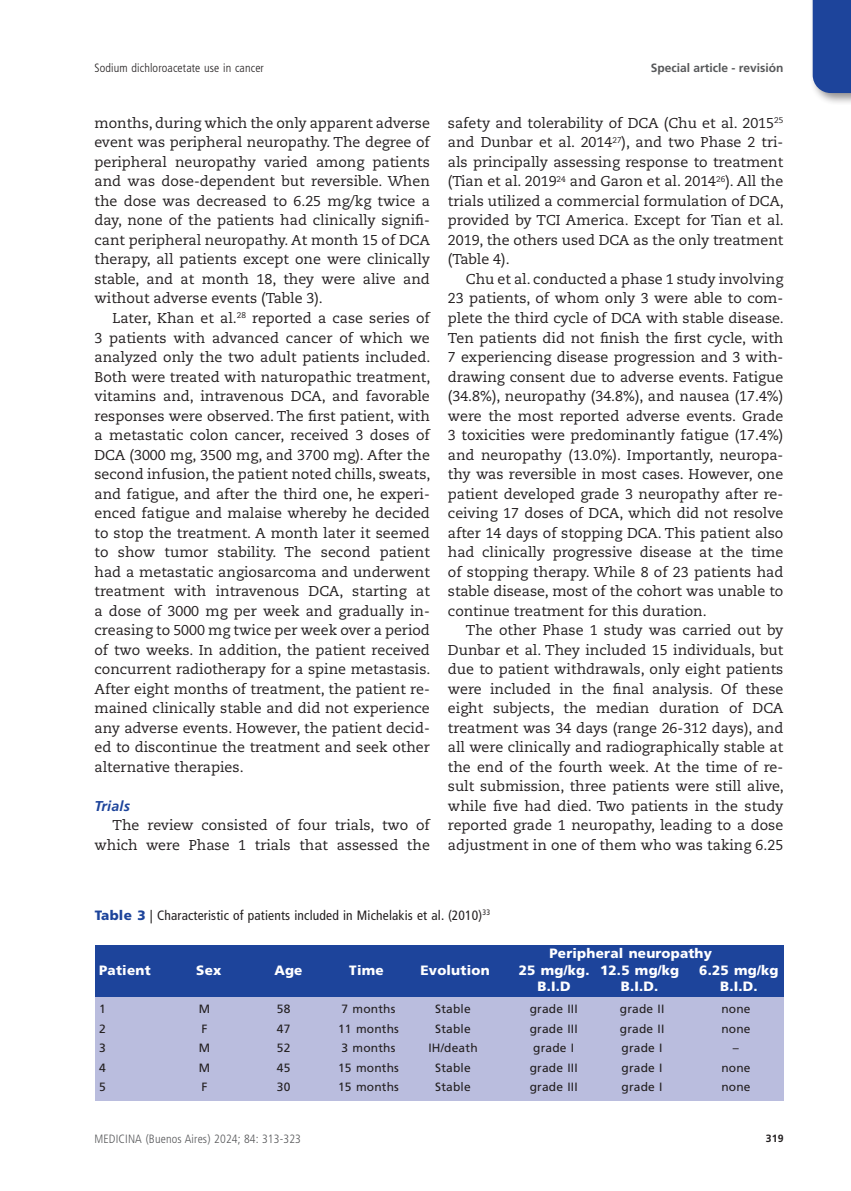
<style>
.page{position:relative;width:851px;height:1191px;background:#fff}
.page>*{position:absolute;margin:0;border:0;box-sizing:border-box;transform-origin:0 0}
.texto1{font:14.25px/19.5px "Caecilia LT Std";color:#231f20;text-align:justify}
.subtit-texto1{font:italic 700 14.25px "Frutiger LT Std";letter-spacing:.015em;color:#1d449b}
.tablacab{font:900 13.5px "Frutiger LT Std";letter-spacing:.015em;color:#fff}
.tablatit{font:condensed 13.5px "Frutiger LT Std";letter-spacing:.01em;color:#231f20}
.tabla{font:12px "Frutiger LT Std";letter-spacing:.015em;color:#231f20}
.t1{font:300 condensed 12px "Frutiger LT Std";letter-spacing:.01em;color:#57585a}
.t2{font:300 condensed 12px "Frutiger LT Std";letter-spacing:.01em;color:#231f20}
.t3{font:700 12px "Frutiger LT Std";color:#57585a}
.t4{font:700 10.5px "Frutiger LT Std";color:#231f20}
.s1{font-weight:900;font-stretch:normal;color:#1d449b}
</style>
<div class="page">
<div style="left:808px;top:0;width:42px;height:105px;background:#231f20;opacity:.5"></div>
<div style="left:812px;top:0;width:38px;height:93px;background:#1d449b"></div>
<div style="left:95px;top:996px;width:688px;height:104px;background:#babdde"></div>
<div style="left:95px;top:945px;width:688px;height:51px;background:#1d449b"></div>
<p class="t2" style="left:94px;top:61px;width:171px">Sodium dichloroacetate use in cancer</p>
<p class="t3" style="left:650px;top:61px;width:134px">Special article - revisión</p>
<p class="texto1" style="left:94px;top:113px;width:337px">months, during which the only apparent adverse event was peripheral neuropathy. The degree of peripheral neuropathy varied among patients and was dose-dependent but reversible. When the dose was decreased to 6.25 mg/kg twice a day, none of the patients had clinically signifi&shy;cant peripheral neuropathy. At month 15 of DCA therapy, all patients except one were clinically stable, and at month 18, they were alive and without adverse events (Table 3).</p>
<p class="texto1" style="left:94px;top:308px;width:337px;text-indent:18px">Later, Khan et al.<sup>28</sup> reported a case series of 3 patients with advanced cancer of which we analyzed only the two adult patients included.<br>Both were treated with naturopathic treatment, vitamins and, intravenous DCA, and favorable responses were observed. The first patient, with a metastatic colon cancer, received 3 doses of DCA (3000 mg, 3500 mg, and 3700 mg). After the second infusion, the patient noted chills, sweats, and fatigue, and after the third one, he experi&shy;enced fatigue and malaise whereby he decided to stop the treatment. A month later it seemed to show tumor stability. The second patient had a metastatic angiosarcoma and underwent treatment with intravenous DCA, starting at a dose of 3000 mg per week and gradually in&shy;creasing to 5000 mg twice per week over a period of two weeks. In addition, the patient received concurrent radiotherapy for a spine metastasis.<br>After eight months of treatment, the patient re&shy;mained clinically stable and did not experience any adverse events. However, the patient decid&shy;ed to discontinue the treatment and seek other alternative therapies.</p>
<p class="subtit-texto1" style="left:94px;top:797px;width:37px">Trials</p>
<p class="texto1" style="left:94px;top:815px;width:337px;text-align:right">The review consisted of four trials, two of which were Phase 1 trials that assessed the</p>
<p class="texto1" style="left:448px;top:113px;width:337px">safety and tolerability of DCA (Chu et al. 2015<sup>25 </sup>and Dunbar et al. 2014<sup>27</sup>), and two Phase 2 tri&shy;als principally assessing response to treatment (Tian et al. 2019<sup>24</sup> and Garon et al. 2014<sup>26</sup>). All the trials utilized a commercial formulation of DCA, provided by TCI America. Except for Tian et al.<br>2019, the others used DCA as the only treatment (Table 4).</p>
<p class="texto1" style="left:448px;top:269px;width:337px;text-indent:18px">Chu et al. conducted a phase 1 study involving 23 patients, of whom only 3 were able to com&shy;plete the third cycle of DCA with stable disease.<br>Ten patients did not finish the first cycle, with 7 experiencing disease progression and 3 with&shy;drawing consent due to adverse events. Fatigue (34.8%), neuropathy (34.8%), and nausea (17.4%) were the most reported adverse events. Grade 3 toxicities were predominantly fatigue (17.4%) and neuropathy (13.0%). Importantly, neuropa&shy;thy was reversible in most cases. However, one patient developed grade 3 neuropathy after re&shy;ceiving 17 doses of DCA, which did not resolve after 14 days of stopping DCA. This patient also had clinically progressive disease at the time of stopping therapy. While 8 of 23 patients had stable disease, most of the cohort was unable to continue treatment for this duration.</p>
<p class="texto1" style="left:448px;top:620px;width:337px;text-indent:18px">The other Phase 1 study was carried out by Dunbar et al. They included 15 individuals, but due to patient withdrawals, only eight patients were included in the final analysis. Of these eight subjects, the median duration of DCA treatment was 34 days (range 26-312 days), and all were clinically and radiographically stable at the end of the fourth week. At the time of re&shy;sult submission, three patients were still alive, while five had died. Two patients in the study reported grade 1 neuropathy, leading to a dose adjustment in one of them who was taking 6.25</p>
<p class="tablatit" style="left:95px;top:907px;width:396px"><span class="s1">Table 3</span> | Characteristic of patients included in Michelakis et al. (2010)<sup>33</sup></p>
<p class="tablacab" style="left:549px;top:945px;width:164px">Peripheral neuropathy</p>
<p class="tablacab" style="left:99px;top:962px;width:53px">Patient</p>
<p class="tablacab" style="left:196px;top:962px;width:27px">Sex</p>
<p class="tablacab" style="left:274px;top:962px;width:30px">Age</p>
<p class="tablacab" style="left:349px;top:962px;width:36px">Time</p>
<p class="tablacab" style="left:420px;top:962px;width:71px">Evolution</p>
<p class="tablacab" style="left:518px;top:962px;width:162px">25 mg/kg. 12.5 mg/kg</p>
<p class="tablacab" style="left:699px;top:962px;width:81px">6.25 mg/kg</p>
<p class="tablacab" style="left:537px;top:978px;width:35px">B.I.D</p>
<p class="tablacab" style="left:621px;top:978px;width:39px">B.I.D.</p>
<p class="tablacab" style="left:720px;top:978px;width:39px">B.I.D.</p>
<p class="tabla" style="left:721px;top:1002px;width:31px">none</p>
<p class="tabla" style="left:721px;top:1021px;width:31px">none</p>
<p class="tabla" style="left:732px;top:1041px;width:7px">–</p>
<p class="tabla" style="left:721px;top:1060px;width:31px">none</p>
<p class="tabla" style="left:721px;top:1080px;width:31px">none</p>
<p class="tabla" style="left:341px;top:1002px;width:55px">7 months</p>
<p class="tabla" style="left:338px;top:1021px;width:62px">11 months</p>
<p class="tabla" style="left:341px;top:1041px;width:55px">3 months</p>
<p class="tabla" style="left:338px;top:1060px;width:62px">15 months</p>
<p class="tabla" style="left:338px;top:1080px;width:62px">15 months</p>
<p class="tabla" style="left:435px;top:1002px;width:37px">Stable</p>
<p class="tabla" style="left:435px;top:1021px;width:37px">Stable</p>
<p class="tabla" style="left:428px;top:1041px;width:51px">IH/death</p>
<p class="tabla" style="left:435px;top:1060px;width:37px">Stable</p>
<p class="tabla" style="left:435px;top:1080px;width:37px">Stable</p>
<p class="tabla" style="left:529px;top:1002px;width:50px">grade III</p>
<p class="tabla" style="left:529px;top:1021px;width:50px">grade III</p>
<p class="tabla" style="left:533px;top:1041px;width:43px">grade I</p>
<p class="tabla" style="left:529px;top:1060px;width:50px">grade III</p>
<p class="tabla" style="left:529px;top:1080px;width:50px">grade III</p>
<p class="tabla" style="left:619px;top:1002px;width:46px">grade II</p>
<p class="tabla" style="left:619px;top:1021px;width:46px">grade II</p>
<p class="tabla" style="left:621px;top:1041px;width:43px">grade I</p>
<p class="tabla" style="left:621px;top:1060px;width:43px">grade I</p>
<p class="tabla" style="left:621px;top:1080px;width:43px">grade I</p>
<p class="tabla" style="left:277px;top:1002px;width:15px">58</p>
<p class="tabla" style="left:277px;top:1021px;width:15px">47</p>
<p class="tabla" style="left:277px;top:1041px;width:15px">52</p>
<p class="tabla" style="left:277px;top:1060px;width:15px">45</p>
<p class="tabla" style="left:277px;top:1080px;width:15px">30</p>
<p class="tabla" style="left:99px;top:1002px;width:8px">1</p>
<p class="tabla" style="left:99px;top:1021px;width:8px">2</p>
<p class="tabla" style="left:99px;top:1041px;width:8px">3</p>
<p class="tabla" style="left:99px;top:1060px;width:8px">4</p>
<p class="tabla" style="left:99px;top:1080px;width:8px">5</p>
<p class="tabla" style="left:199px;top:1002px;width:13px">M</p>
<p class="tabla" style="left:201px;top:1021px;width:7px">F</p>
<p class="tabla" style="left:199px;top:1041px;width:13px">M</p>
<p class="tabla" style="left:199px;top:1060px;width:13px">M</p>
<p class="tabla" style="left:201px;top:1080px;width:7px">F</p>
<p class="t1" style="left:94px;top:1132px;width:208px">MEDICINA (Buenos Aires) 2024; 84: 313-323</p>
<p class="t4" style="left:765px;top:1132px;width:19px">319</p>
</div>
